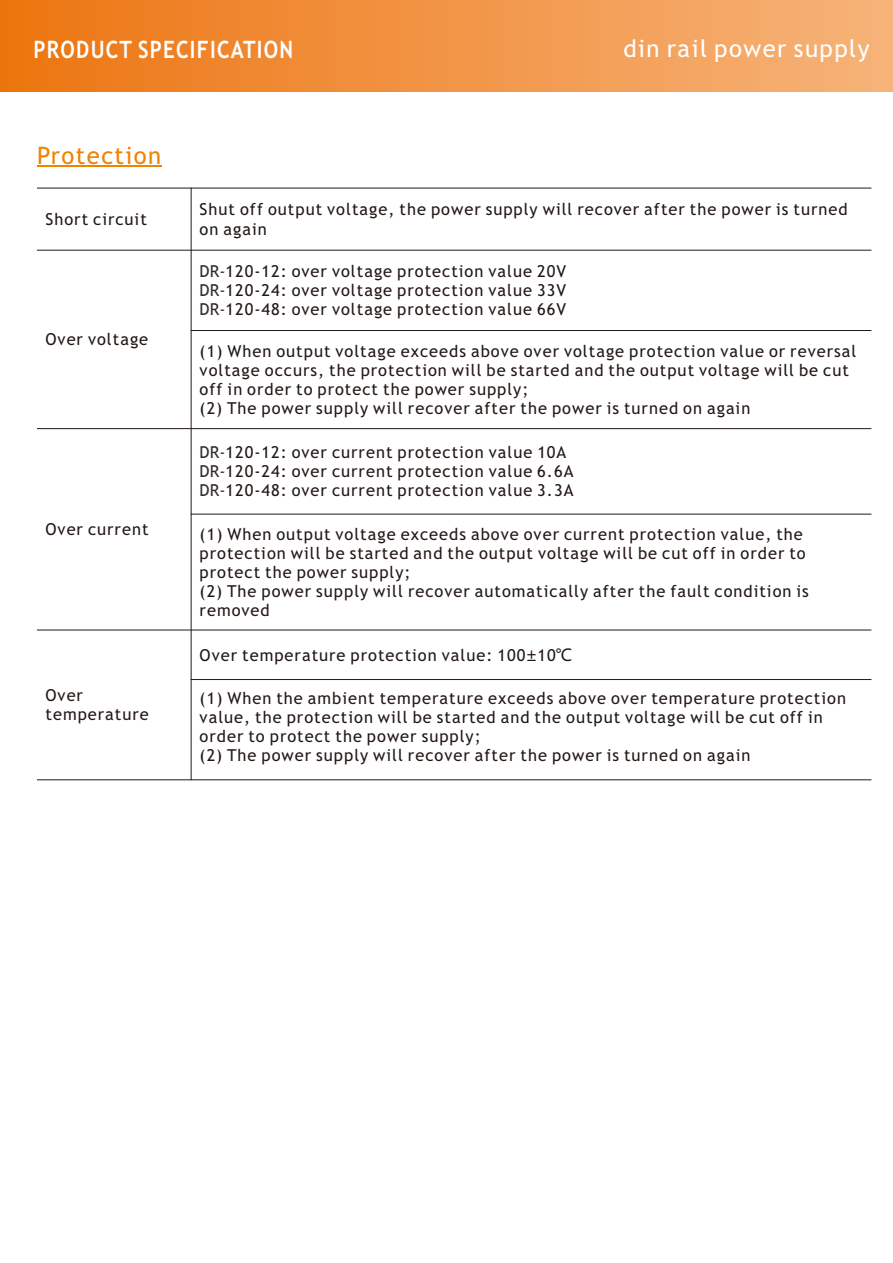
<style>
.page{position:relative;width:893px;height:1263px;background:#fff}
.page>*{position:absolute;margin:0;border:0;box-sizing:border-box;transform-origin:0 0}
.t1{font:700 24px "Trebuchet MS";letter-spacing:.06em;color:#fff;scale:.86 1}
.t2{font:24px "Trebuchet MS";letter-spacing:.06em;color:#fff}
.t3{font:24px "Trebuchet MS";letter-spacing:.06em;color:#f08300}
.t4{font:16.5px/19.2px "Trebuchet MS";letter-spacing:.06em;color:#231916}
.s1{color:#332c2a}
.s2{font-family:"Microsoft Ya Hei"}
</style>
<div class="page">
<hr style="left:37px;top:166px;width:124px;height:1px;background:#f08300">
<div style="left:0;top:0;width:893px;height:91px;background:linear-gradient(to right,#ec7511,#f6b47b)"></div>
<hr style="left:191px;top:188px;width:1px;height:592px;background:#231916">
<hr style="left:37px;top:779px;width:834px;height:1px;background:#231916">
<hr style="left:191px;top:679px;width:680px;height:1px;background:#231916">
<hr style="left:37px;top:630px;width:834px;height:1px;background:#231916">
<hr style="left:191px;top:514px;width:680px;height:1px;background:#231916">
<hr style="left:37px;top:428px;width:834px;height:1px;background:#231916">
<hr style="left:191px;top:330px;width:680px;height:1px;background:#231916">
<hr style="left:37px;top:250px;width:834px;height:1px;background:#231916">
<hr style="left:37px;top:188px;width:834px;height:1px;background:#231916">
<h1 class="t1" style="left:33px;top:40px;width:304px">PRODUCT SPECIFICATION</h1>
<h1 class="t2" style="left:623px;top:39px;width:248px">din rail power supply</h1>
<h1 class="t3" style="left:37px;top:146px;width:126px">Protection</h1>
<p class="t4" style="left:45px;top:211px;width:103px">Short circuit</p>
<p class="t4" style="left:200px;top:201px;width:649px">Shut off output voltage, the power supply will recover after the power is turned on again</p>
<p class="t4" style="left:45px;top:331px;width:104px">Over voltage</p>
<p class="t4" style="left:45px;top:521px;width:105px">Over current</p>
<p class="t4" style="left:45px;top:687px;width:105px">Over temperature</p>
<p class="t4" style="left:200px;top:263px;width:368px;text-align:justify"><span class="s1">DR‐</span>120-12: over voltage protection value 20V <span class="s1">DR‐</span>120-24: over voltage protection value 33V <span class="s1">DR‐</span>120-48: over voltage protection value 66V</p>
<p class="t4" style="left:200px;top:343px;width:658px">(1) When output voltage exceeds above over voltage protection value or reversal voltage occurs, the protection will be started and the output voltage will be cut off in order to protect the power supply;<br>(2) The power supply will recover after the power is turned on again</p>
<p class="t4" style="left:200px;top:444px;width:375px"><span class="s1">DR‐</span>120-12: over current protection value 10A<br><span class="s1">DR‐</span>120-24: over current protection value 6.6A<br><span class="s1">DR‐</span>120-48: over current protection value 3.3A</p>
<p class="t4" style="left:200px;top:526px;width:611px">(1) When output voltage exceeds above over current protection value, the protection will be started and the output voltage will be cut off in order to protect the power supply;<br>(2) The power supply will recover automatically after the fault condition is removed</p>
<p class="t4" style="left:200px;top:647px;width:374px">Over temperature protection value: 100<span class="s2">±</span>10<span class="s2">℃</span></p>
<p class="t4" style="left:200px;top:689px;width:648px">(1) When the ambient temperature exceeds above over temperature protection value, the protection will be started and the output voltage will be cut off in order to protect the power supply;<br>(2) The power supply will recover after the power is turned on again</p>
</div>
